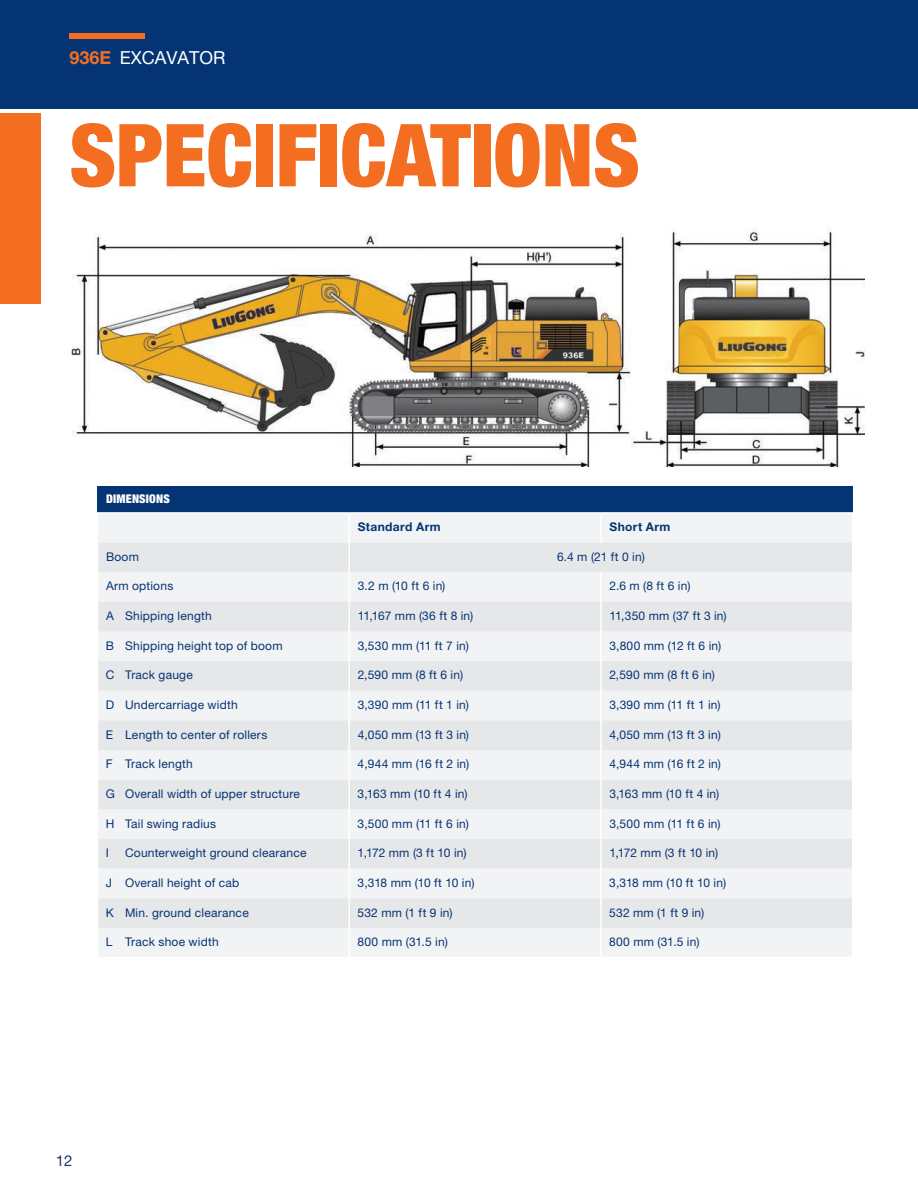
<style>
.page{position:relative;width:918px;height:1188px;background:#fff}
.page>*{position:absolute;margin:0;border:0;box-sizing:border-box;transform-origin:0 0}
.t1{font:900 condensed 87px "Helvetica Neue LT Pro";color:#f36e21}
.t2{font:18px "Helvetica Neue LT Pro";color:#fff}
.t3{font:15px "Helvetica Neue LT Pro";color:#22336d}
.t4{font:12px "Helvetica Neue LT Pro";letter-spacing:.02em;color:#053474}
.t5{font:12px "Helvetica Neue LT Pro";letter-spacing:-.02em;color:#053474}
.t6{font:700 12px "Helvetica Neue LT Pro";letter-spacing:.03em;color:#053474}
.t7{font:900 condensed 12px "Helvetica Neue LT Pro";letter-spacing:.015em;color:#fff}
.s1{font-weight:700;color:#f36e21}
</style>
<div class="page">
<div style="left:98px;top:487px;width:755px;height:26px;background:#053474"></div>
<div style="left:98px;top:514px;width:754px;height:442px;background:#f2f3f4"></div>
<svg style="left:98px;top:543px;width:754px;height:385px;fill:#e6e7e9"></svg>
<hr style="left:97px;top:512px;width:252px;height:2px;background:#fff">
<hr style="left:349px;top:512px;width:252px;height:2px;background:#fff">
<hr style="left:348px;top:514px;width:2px;height:29px;background:#fff">
<hr style="left:601px;top:512px;width:252px;height:2px;background:#fff">
<hr style="left:600px;top:514px;width:2px;height:29px;background:#fff">
<hr style="left:348px;top:543px;width:2px;height:29px;background:#fff">
<hr style="left:348px;top:572px;width:2px;height:30px;background:#fff">
<hr style="left:600px;top:572px;width:2px;height:30px;background:#fff">
<hr style="left:348px;top:602px;width:2px;height:29px;background:#fff">
<hr style="left:600px;top:602px;width:2px;height:29px;background:#fff">
<hr style="left:348px;top:631px;width:2px;height:30px;background:#fff">
<hr style="left:600px;top:631px;width:2px;height:30px;background:#fff">
<hr style="left:348px;top:661px;width:2px;height:30px;background:#fff">
<hr style="left:600px;top:661px;width:2px;height:30px;background:#fff">
<hr style="left:348px;top:691px;width:2px;height:29px;background:#fff">
<hr style="left:600px;top:691px;width:2px;height:29px;background:#fff">
<hr style="left:348px;top:720px;width:2px;height:30px;background:#fff">
<hr style="left:600px;top:720px;width:2px;height:30px;background:#fff">
<hr style="left:348px;top:750px;width:2px;height:30px;background:#fff">
<hr style="left:600px;top:750px;width:2px;height:30px;background:#fff">
<hr style="left:348px;top:780px;width:2px;height:29px;background:#fff">
<hr style="left:600px;top:780px;width:2px;height:29px;background:#fff">
<hr style="left:348px;top:809px;width:2px;height:30px;background:#fff">
<hr style="left:600px;top:809px;width:2px;height:30px;background:#fff">
<hr style="left:348px;top:839px;width:2px;height:30px;background:#fff">
<hr style="left:600px;top:839px;width:2px;height:30px;background:#fff">
<hr style="left:348px;top:869px;width:2px;height:29px;background:#fff">
<hr style="left:600px;top:869px;width:2px;height:29px;background:#fff">
<hr style="left:348px;top:898px;width:2px;height:30px;background:#fff">
<hr style="left:600px;top:898px;width:2px;height:30px;background:#fff">
<hr style="left:348px;top:928px;width:2px;height:29px;background:#fff">
<hr style="left:600px;top:928px;width:2px;height:29px;background:#fff">
<img style="left:71px;top:229px;width:793px;height:237px">
<div style="left:0;top:0;width:918px;height:109px;background:#053474"></div>
<div style="left:0;top:113px;width:40px;height:190px;background:#f36e21"></div>
<div style="left:69px;top:34px;width:76px;height:5px;background:#f36e21"></div>
<h2 class="t2" style="left:69px;top:47px;width:157px"><span class="s1">936E</span> EXCAVATOR</h2>
<h1 class="t1" style="left:69px;top:103px;width:572px">SPECIFICATIONS</h1>
<p class="t7" style="left:106px;top:492px;width:65px">DIMENSIONS</p>
<p class="t6" style="left:358px;top:519px;width:84px">Standard Arm</p>
<p class="t6" style="left:609px;top:519px;width:62px">Short Arm</p>
<p class="t4" style="left:106px;top:549px;width:34px">Boom</p>
<p class="t4" style="left:557px;top:549px;width:89px">6.4 m (21 ft 0 in)</p>
<p class="t4" style="left:106px;top:579px;width:69px">Arm options</p>
<p class="t4" style="left:358px;top:579px;width:89px">3.2 m (10 ft 6 in)</p>
<p class="t4" style="left:609px;top:579px;width:83px">2.6 m (8 ft 6 in)</p>
<p class="t4" style="left:106px;top:608px;width:107px">A Shipping length</p>
<p class="t4" style="left:358px;top:608px;width:117px">11,167 mm (36 ft 8 in)</p>
<p class="t4" style="left:609px;top:608px;width:119px">11,350 mm (37 ft 3 in)</p>
<p class="t4" style="left:106px;top:638px;width:178px">B Shipping height top of boom</p>
<p class="t4" style="left:358px;top:638px;width:113px">3,530 mm (11 ft 7 in)</p>
<p class="t4" style="left:609px;top:638px;width:113px">3,800 mm (12 ft 6 in)</p>
<p class="t4" style="left:106px;top:668px;width:88px">C Track gauge</p>
<p class="t4" style="left:358px;top:668px;width:107px">2,590 mm (8 ft 6 in)</p>
<p class="t4" style="left:609px;top:668px;width:107px">2,590 mm (8 ft 6 in)</p>
<p class="t4" style="left:106px;top:697px;width:133px">D Undercarriage width</p>
<p class="t4" style="left:358px;top:697px;width:113px">3,390 mm (11 ft 1 in)</p>
<p class="t4" style="left:609px;top:697px;width:113px">3,390 mm (11 ft 1 in)</p>
<p class="t4" style="left:106px;top:727px;width:163px">E Length to center of rollers</p>
<p class="t4" style="left:358px;top:727px;width:113px">4,050 mm (13 ft 3 in)</p>
<p class="t4" style="left:609px;top:727px;width:113px">4,050 mm (13 ft 3 in)</p>
<p class="t4" style="left:106px;top:757px;width:88px">F Track length</p>
<p class="t4" style="left:358px;top:757px;width:113px">4,944 mm (16 ft 2 in)</p>
<p class="t4" style="left:609px;top:757px;width:113px">4,944 mm (16 ft 2 in)</p>
<p class="t4" style="left:106px;top:786px;width:196px">G Overall width of upper structure</p>
<p class="t4" style="left:358px;top:786px;width:112px">3,163 mm (10 ft 4 in)</p>
<p class="t4" style="left:609px;top:786px;width:112px">3,163 mm (10 ft 4 in)</p>
<p class="t4" style="left:106px;top:816px;width:112px">H Tail swing radius</p>
<p class="t4" style="left:358px;top:816px;width:113px">3,500 mm (11 ft 6 in)</p>
<p class="t4" style="left:609px;top:816px;width:113px">3,500 mm (11 ft 6 in)</p>
<p class="t4" style="left:106px;top:846px;width:5px">I</p>
<p class="t4" style="left:125px;top:846px;width:183px">Counterweight ground clearance</p>
<p class="t4" style="left:358px;top:846px;width:111px">1,172 mm (3 ft 10 in)</p>
<p class="t4" style="left:609px;top:846px;width:111px">1,172 mm (3 ft 10 in)</p>
<p class="t4" style="left:106px;top:875px;width:135px">J Overall height of cab</p>
<p class="t5" style="left:358px;top:875px;width:118px">3,318 mm (10 ft 10 in)</p>
<p class="t5" style="left:609px;top:875px;width:118px">3,318 mm (10 ft 10 in)</p>
<p class="t4" style="left:106px;top:905px;width:144px">K Min. ground clearance</p>
<p class="t4" style="left:358px;top:905px;width:97px">532 mm (1 ft 9 in)</p>
<p class="t4" style="left:609px;top:905px;width:97px">532 mm (1 ft 9 in)</p>
<p class="t4" style="left:106px;top:934px;width:114px">L Track shoe width</p>
<p class="t4" style="left:358px;top:934px;width:92px">800 mm (31.5 in)</p>
<p class="t4" style="left:609px;top:934px;width:92px">800 mm (31.5 in)</p>
<p class="t3" style="left:56px;top:1151px;width:18px">12</p>
</div>
